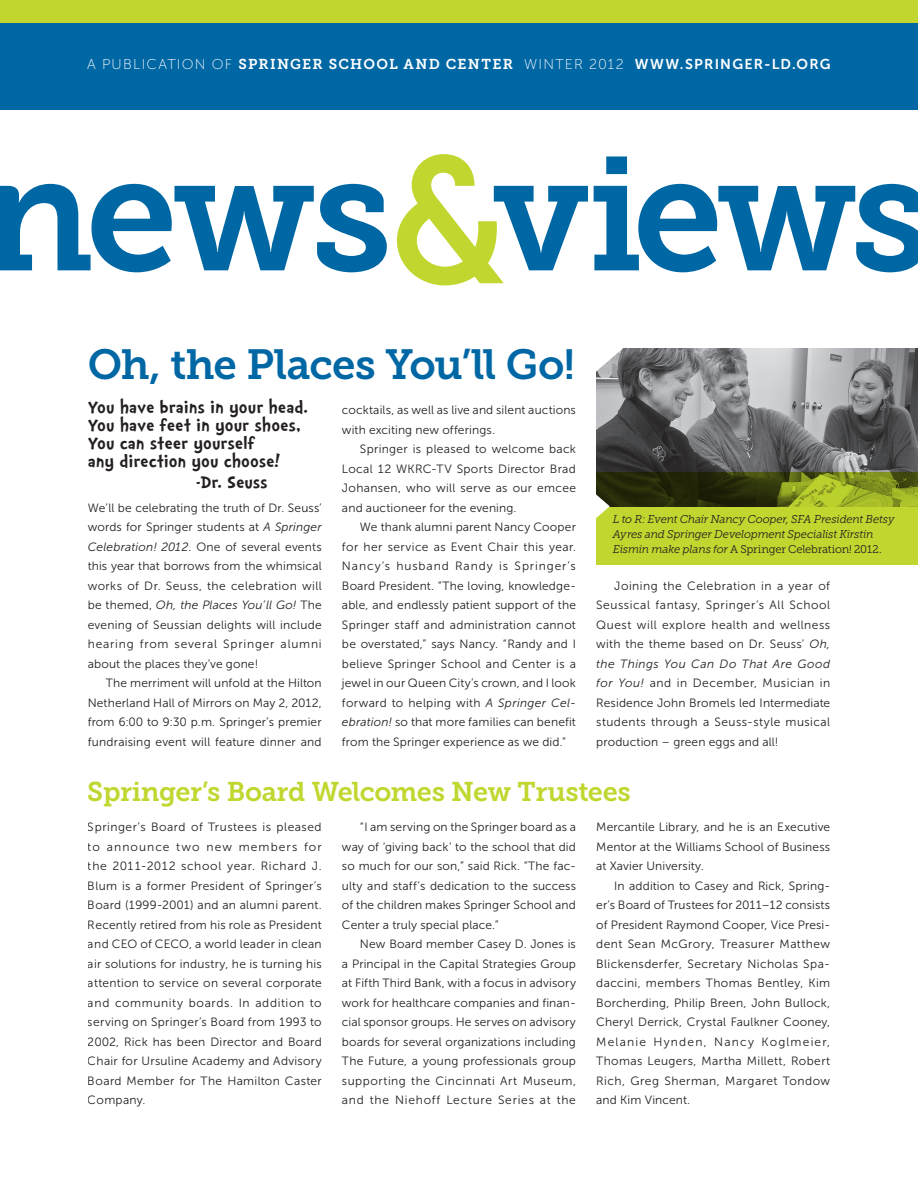
<style>
.page{position:relative;width:918px;height:1188px;background:#fff}
.page>*{position:absolute;margin:0;border:0;box-sizing:border-box;transform-origin:0 0}
.t1{font:42px "Museo Slab 700";letter-spacing:-.02em;color:#0067a5}
.t2{font:27px "Museo Slab 700";letter-spacing:-.015em;color:#c1d72f}
.t3{font:700 21px/18px "Doctor Soos";color:#231f20}
.t4{font:14.25px "Museo Sans 100";letter-spacing:.09em;color:#fff}
.t5{font:12px/19.5px "Museo Sans 300";letter-spacing:.015em;color:#231f20;text-align:justify}
.t6{font:italic 11.25px/15px "Museo Slab 300";letter-spacing:-.015em;color:#231f20}
.s1{font-family:"Museo Slab 700"}
.s2{font-family:"Museo Sans 700"}
.s3{font-style:italic}
.s4{font-style:normal}
</style>
<div class="page">
<svg style="left:0;top:184px;width:387px;height:88px"></svg>
<svg style="left:594px;top:156px;width:324px;height:116px"></svg>
<svg style="left:397px;top:154px;width:191px;height:131px"></svg>
<div style="left:0;top:23px;width:918px;height:87px;background:#0067a5"></div>
<div style="left:0;top:0;width:918px;height:23px;background:#c1d72f"></div>
<img style="left:596px;top:348px;width:322px;height:124px">
<svg style="left:596px;top:472px;width:322px;height:92px;background:#97a824"></svg>
<svg style="left:596px;top:494px;width:14px;height:25px"></svg>
<svg style="left:596px;top:348px;width:27px;height:25px"></svg>
<p class="t4" style="left:87px;top:57px;width:745px">A PUBLICATION OF <span class="s1">SPRINGER SCHOOL AND CENTER</span> WINTER 2012 <span class="s2">WWW.SPRINGER-LD.ORG</span></p>
<h1 class="t1" style="left:88px;top:340px;width:489px">Oh, the Places You’ll Go!</h1>
<h3 class="t3" style="left:88px;top:400px;width:222px">You have brains in your head.<br>You have feet in your shoes,<br>You can steer yourself<br>any direction you choose!</h3>
<h3 class="t3" style="left:196px;top:475px;width:74px">--Dr. Seuss</h3>
<p class="t5" style="left:88px;top:498px;width:236px">We’ll be celebrating the truth of Dr. Seuss’ words for Springer students at <span class="s3">A Springer Celebration! 2012</span>. One of several events this year that borrows from the whimsical works of Dr. Seuss, the celebration will be themed, <span class="s3">Oh, the Places You’ll Go!</span> The evening of Seussian delights will include hearing from several Springer alumni about the places they’ve gone!</p>
<p class="t5" style="left:88px;top:674px;width:236px;text-indent:18px">The merriment will unfold at the Hilton Netherland Hall of Mirrors on May 2, 2012, from 6:00 to 9:30 p.m. Springer’s premier fundraising event will feature dinner and</p>
<p class="t5" style="left:342px;top:401px;width:235px">cocktails, as well as live and silent auctions with exciting new offerings.</p>
<p class="t5" style="left:342px;top:440px;width:236px;text-indent:18px">Springer is pleased to welcome back Local 12 WKRC-TV Sports Director Brad Johansen, who will serve as our emcee and auctioneer for the evening.</p>
<p class="t5" style="left:342px;top:518px;width:236px;text-indent:18px">We thank alumni parent Nancy Cooper for her service as Event Chair this year.<br>Nancy’s husband Randy is Springer’s Board President. “The loving, knowledge&shy;able, and endlessly patient support of the Springer staff and administration cannot be overstated,” says Nancy. “Randy and I believe Springer School and Center is a jewel in our Queen City’s crown, and I look forward to helping with <span class="s3">A Springer Cel&shy;ebration!</span> so that more families can benefit from the Springer experience as we did.”</p>
<p class="t6" style="left:613px;top:512px;width:283px">L to R: Event Chair Nancy Cooper, SFA President Betsy<br>Ayres and Springer Development Specialist Kirstin<br>Eismin make plans for <span class="s4">A Springer Celebration! 2012.</span></p>
<p class="t5" style="left:596px;top:576px;width:236px;text-indent:18px">Joining the Celebration in a year of Seussical fantasy, Springer’s All School Quest will explore health and wellness with the theme based on Dr. Seuss’ <span class="s3">Oh, the Things You Can Do That Are Good for You!</span> and in December, Musician in Residence John Bromels led Intermediate students through a Seuss-style musical production – green eggs and all!</p>
<h2 class="t2" style="left:88px;top:776px;width:545px">Springer’s Board Welcomes New Trustees</h2>
<p class="t5" style="left:88px;top:818px;width:236px">Springer’s Board of Trustees is pleased to announce two new members for the 2011-2012 school year. Richard J.<br>Blum is a former President of Springer’s Board (1999-2001) and an alumni parent.<br>Recently retired from his role as President and CEO of CECO, a world leader in clean air solutions for industry, he is turning his attention to service on several corporate and community boards. In addition to serving on Springer’s Board from 1993 to 2002, Rick has been Director and Board Chair for Ursuline Academy and Advisory Board Member for The Hamilton Caster Company.</p>
<p class="t5" style="left:342px;top:818px;width:236px;text-indent:18px">“I am serving on the Springer board as a way of ‘giving back’ to the school that did so much for our son,” said Rick. “The fac&shy;ulty and staff’s dedication to the success of the children makes Springer School and Center a truly special place.”</p>
<p class="t5" style="left:596px;top:818px;width:235px">Mercantile Library, and he is an Executive Mentor at the Williams School of Business at Xavier University.</p>
<p class="t5" style="left:596px;top:876px;width:236px;text-indent:18px">In addition to Casey and Rick, Spring&shy;er’s Board of Trustees for 2011–12 consists of President Raymond Cooper, Vice Presi&shy;dent Sean McGrory, Treasurer Matthew Blickensderfer, Secretary Nicholas Spa&shy;daccini, members Thomas Bentley, Kim Borcherding, Philip Breen, John Bullock, Cheryl Derrick, Crystal Faulkner Cooney, Melanie Hynden, Nancy Koglmeier, Thomas Leugers, Martha Millett, Robert Rich, Greg Sherman, Margaret Tondow and Kim Vincent.</p>
<p class="t5" style="left:342px;top:935px;width:236px;text-indent:18px">New Board member Casey D. Jones is a Principal in the Capital Strategies Group at Fifth Third Bank, with a focus in advisory work for healthcare companies and finan&shy;cial sponsor groups. He serves on advisory boards for several organizations including The Future, a young professionals group supporting the Cincinnati Art Museum, and the Niehoff Lecture Series at the</p>
</div>
